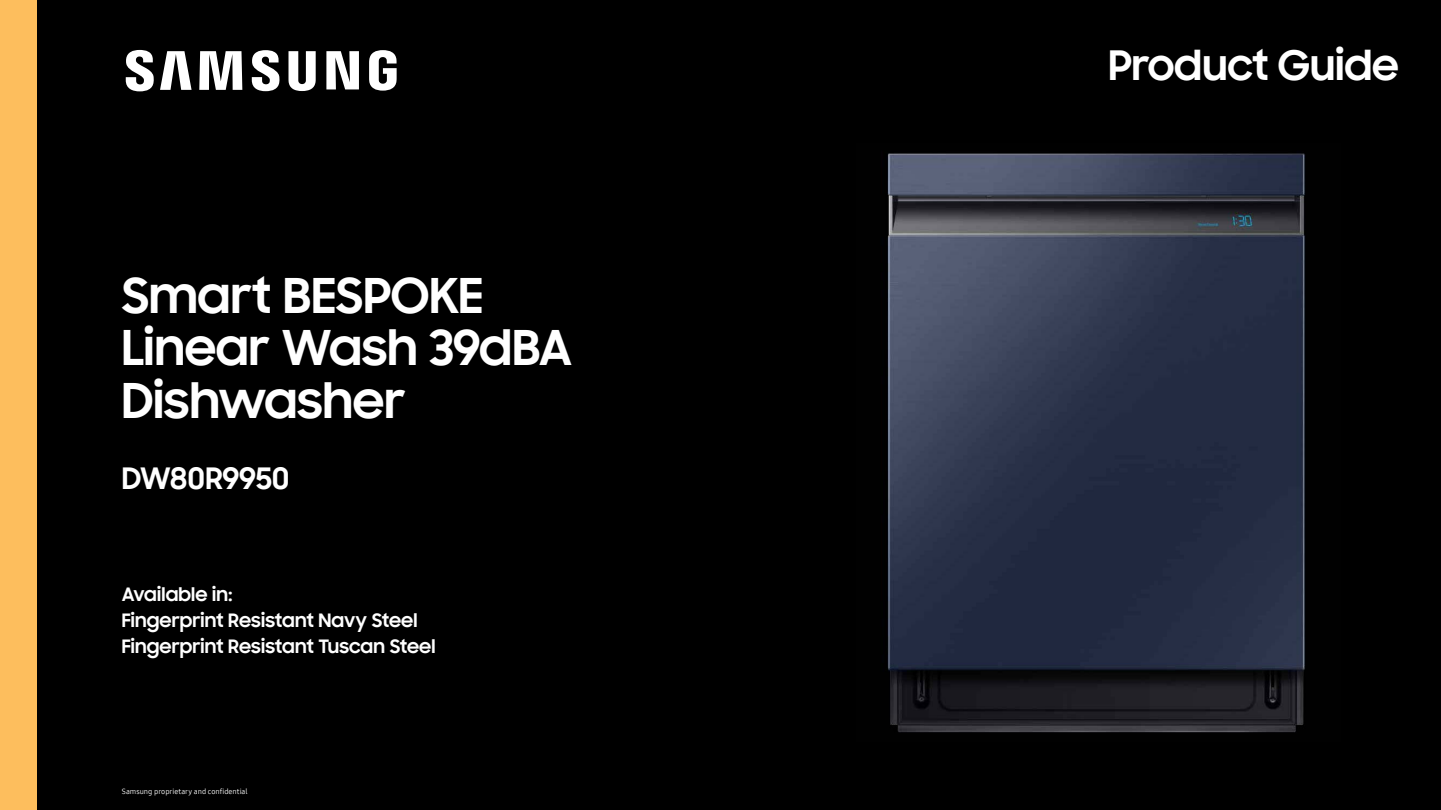
<style>
.page{position:relative;width:1441px;height:810px;background:#fff}
.page>*{position:absolute;margin:0;border:0;box-sizing:border-box;transform-origin:0 0}
.t1{font:700 48.75px/52.5px "Samsung Sharp Sans";letter-spacing:-.005em;color:#fff}
.t2{font:700 41.25px "Samsung Sharp Sans";color:#fff}
.t3{font:700 30px "Samsung Sharp Sans";letter-spacing:-.01em;color:#fff}
.t4{font:700 18.75px/26.2px "Samsung Sharp Sans";letter-spacing:.005em;color:#fff}
.t5{font:7.5px "Samsung One 400";color:#fff}
</style>
<div class="page">
<div style="left:0;top:0;width:1440px;height:810px;background:#000"></div>
<svg style="left:126px;top:50px;width:270px;height:41px"></svg>
<div style="left:0;top:0;width:37px;height:810px;background:#fdbe5d"></div>
<img style="left:887px;top:153px;width:418px;height:580px">
<h1 class="t1" style="left:122px;top:267px;width:452px">Smart BESPOKE<br>Linear Wash 39dBA<br>Dishwasher</h1>
<h3 class="t3" style="left:122px;top:456px;width:169px">DW80R9950</h3>
<p class="t4" style="left:122px;top:580px;width:315px">Available in:<br>Fingerprint Resistant Navy Steel<br>Fingerprint Resistant Tuscan Steel</p>
<p class="t5" style="left:122px;top:786px;width:127px">Samsung proprietary and confidential</p>
<h2 class="t2" style="left:1108px;top:34px;width:292px">Product Guide</h2>
</div>
